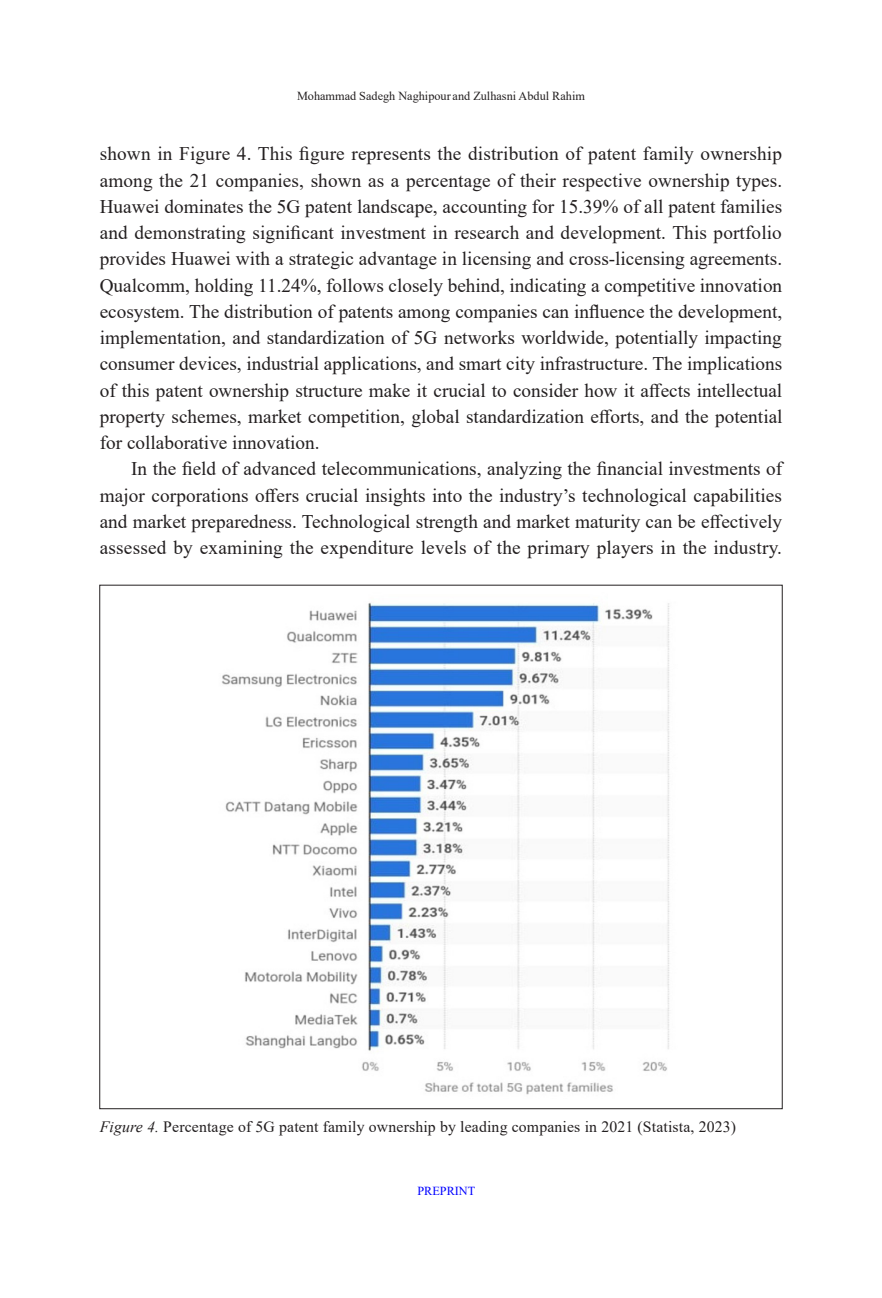
<style>
.page{position:relative;width:882px;height:1298px;background:#fff}
.page>*{position:absolute;margin:0;border:0;box-sizing:border-box;transform-origin:0 0}
.Body_Text{font:19.25px/26.2px "Times New Roman";letter-spacing:.005em;color:#231f20;text-align:justify}
.Body_Table{font:15.75px "Times New Roman";letter-spacing:.01em;color:#231f20}
.t1{font:12.25px "Times New Roman";color:#231f20}
.t2{font:12.25px "Times New Roman";color:#00f}
.s1{font-style:italic}
</style>
<div class="page">
<img style="left:222px;top:602px;width:448px;height:493px">
<p class="t1" style="left:297px;top:87px;width:289px">Mohammad Sadegh Naghipour and Zulhasni Abdul Rahim</p>
<p class="Body_Text" style="left:100px;top:140px;width:684px">shown in Figure 4. This figure represents the distribution of patent family ownership among the 21 companies, shown as a percentage of their respective ownership types.<br>Huawei dominates the 5G patent landscape, accounting for 15.39% of all patent families and demonstrating significant investment in research and development. This portfolio provides Huawei with a strategic advantage in licensing and cross-licensing agreements.<br>Qualcomm, holding 11.24%, follows closely behind, indicating a competitive innovation ecosystem. The distribution of patents among companies can influence the development, implementation, and standardization of 5G networks worldwide, potentially impacting consumer devices, industrial applications, and smart city infrastructure. The implications of this patent ownership structure make it crucial to consider how it affects intellectual property schemes, market competition, global standardization efforts, and the potential for collaborative innovation.</p>
<p class="Body_Text" style="left:100px;top:455px;width:684px;text-indent:32px">In the field of advanced telecommunications, analyzing the financial investments of major corporations offers crucial insights into the industry’s technological capabilities and market preparedness. Technological strength and market maturity can be effectively assessed by examining the expenditure levels of the primary players in the industry.</p>
<p class="Body_Table" style="left:100px;top:1115px;width:638px"><span class="s1">Figure 4.</span> Percentage of 5G patent family ownership by leading companies in 2021 (Statista, 2023)</p>
<p class="t2" style="left:417px;top:1182px;width:59px">PREPRINT</p>
</div>
